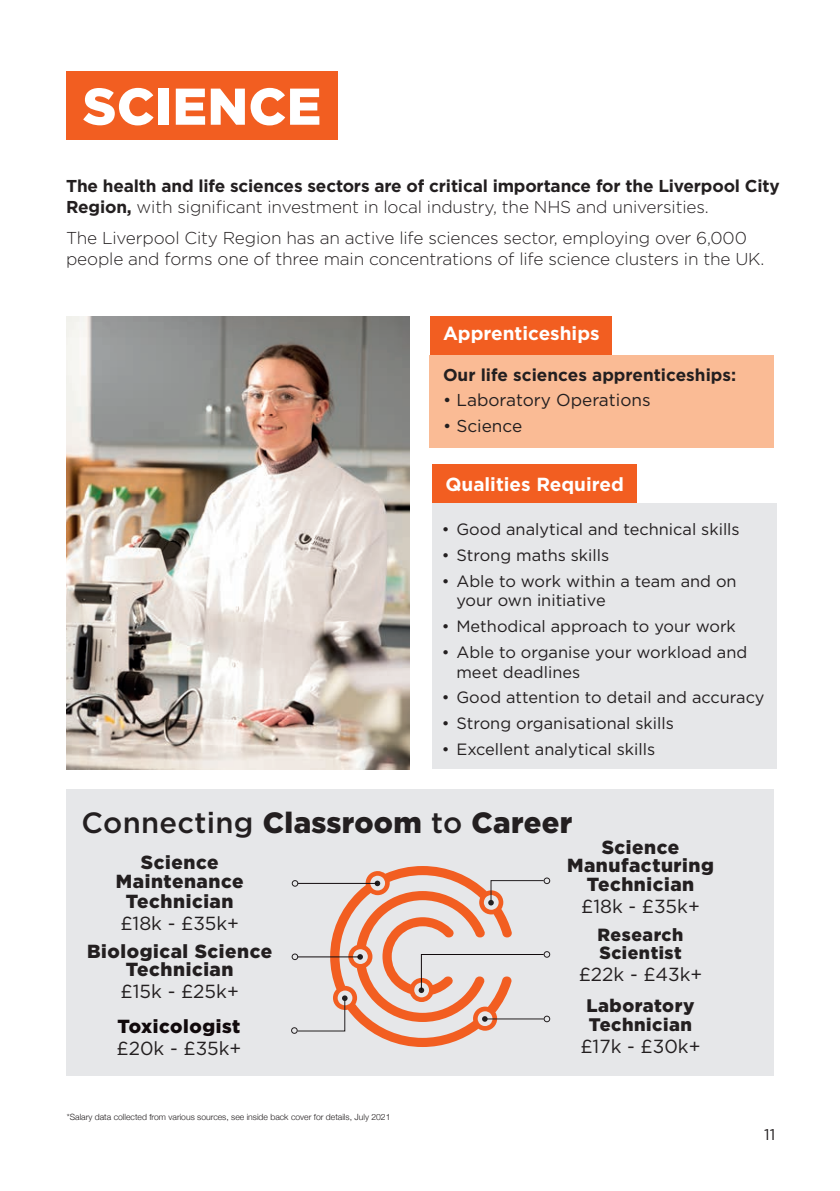
<style>
.page{position:relative;width:840px;height:1191px;background:#fff}
.page>*{position:absolute;margin:0;border:0;box-sizing:border-box;transform-origin:0 0}
.t1{font:900 51.6px "Gotham";letter-spacing:.01em;color:#fff}
.t2{font:900 29.2px "Gotham";letter-spacing:.01em;color:#231f20}
.t3{font:900 19px/18.6px "Gotham";letter-spacing:.03em;color:#231f20;text-align:center}
.t4{font:19px "Gotham";color:#231f20}
.t5{font:700 19px "Gotham";color:#fff}
.t6{font:900 19px "Gotham";letter-spacing:.03em;color:#110a0c}
.t7{font:900 18.2px/18.6px "Gotham";letter-spacing:.03em;color:#231f20}
.t8{font:900 17.6px/18.6px "Gotham";letter-spacing:.03em;color:#231f20}
.t9{font:700 17.2px/20.6px "Gotham";letter-spacing:-.01em;color:#231f20}
.t10{font:300 17.2px/20.6px "Gotham";letter-spacing:-.01em;color:#231f20}
.t11{font:17.2px "Gotham";color:#231f20}
.t12{font:16.4px/19.6px "Gotham";color:#231f20}
.t13{font:15.4px "Gotham";color:#231f20}
.t14{font:300 8.6px "Helvetica Neue";color:#231f20}
.s1{font-weight:300}
.s2{font-weight:500}
</style>
<div class="page">
<div style="left:66px;top:789px;width:707px;height:286px;background:#e6e7e9"></div>
<img style="left:66px;top:316px;width:343px;height:453px">
<div style="left:66px;top:71px;width:271px;height:68px;background:#f25e21"></div>
<div style="left:429px;top:316px;width:182px;height:39px;background:#f25e21"></div>
<div style="left:429px;top:355px;width:344px;height:93px;background:#fabb95"></div>
<div style="left:432px;top:464px;width:204px;height:39px;background:#f25e21"></div>
<div style="left:432px;top:503px;width:343px;height:265px;background:#e6e7e9"></div>
<svg style="left:291px;top:866px;width:258px;height:181px"></svg>
<h1 class="t1" style="left:83px;top:71px;width:240px">SCIENCE</h1>
<p class="t9" style="left:66px;top:176px;width:714px">The health and life sciences sectors are of critical importance for the Liverpool City<br>Region, <span class="s1">with significant investment in local industry, the NHS and universities.</span></p>
<p class="t10" style="left:66px;top:227px;width:699px">The Liverpool City Region has an active life sciences sector, employing over 6,000 people and forms one of three main concentrations of life science clusters in the UK.</p>
<p class="t5" style="left:443px;top:321px;width:158px">Apprenticeships</p>
<p class="t9" style="left:443px;top:364px;width:294px">Our life sciences apprenticeships:</p>
<p class="t11" style="left:443px;top:389px;width:209px">• Laboratory Operations</p>
<p class="t11" style="left:443px;top:415px;width:81px">• Science</p>
<p class="t5" style="left:445px;top:472px;width:180px">Qualities Required</p>
<p class="t12" style="left:441px;top:519px;width:299px">• Good analytical and technical skills</p>
<p class="t12" style="left:441px;top:545px;width:169px">• Strong maths skills</p>
<p class="t12" style="left:456px;top:571px;width:281px;text-indent:-15px">• Able to work within a team and on your own initiative</p>
<p class="t12" style="left:441px;top:616px;width:295px">• Methodical approach to your work</p>
<p class="t12" style="left:456px;top:642px;width:292px;text-indent:-15px">• Able to organise your workload and meet deadlines</p>
<p class="t12" style="left:441px;top:687px;width:324px">• Good attention to detail and accuracy</p>
<p class="t12" style="left:441px;top:713px;width:233px">• Strong organisational skills</p>
<p class="t12" style="left:441px;top:739px;width:215px">• Excellent analytical skills</p>
<h2 class="t2" style="left:81px;top:802px;width:492px"><span class="s2">Connecting</span> Classroom <span class="s2">to</span> Career</h2>
<p class="t3" style="left:116px;top:852px;width:129px;line-height:19.4px">Science<br>Maintenance<br>Technician</p>
<p class="t4" style="left:120px;top:911px;width:120px">£18k - £35k+</p>
<p class="t3" style="left:87px;top:941px;width:186px">Biological Science<br>Technician</p>
<p class="t4" style="left:121px;top:979px;width:120px">£15k - £25k+</p>
<p class="t6" style="left:117px;top:1013px;width:124px">Toxicologist</p>
<p class="t4" style="left:116px;top:1035px;width:126px">£20k - £35k+</p>
<p class="t14" style="left:67px;top:1109px;width:325px">*Salary data collected from various sources, see inside back cover for details, July 2021</p>
<p class="t3" style="left:566px;top:837px;width:148px">Science<br>Manufacturing<br>Technician</p>
<p class="t4" style="left:581px;top:894px;width:120px">£18k - £35k+</p>
<p class="t8" style="left:597px;top:925px;width:87px">Research<br>Scientist</p>
<p class="t4" style="left:578px;top:962px;width:125px">£22k - £43k+</p>
<p class="t7" style="left:586px;top:996px;width:109px">Laboratory<br>Technician</p>
<p class="t4" style="left:580px;top:1033px;width:121px">£17k - £30k+</p>
<p class="t13" style="left:763px;top:1125px;width:13px">11</p>
</div>
